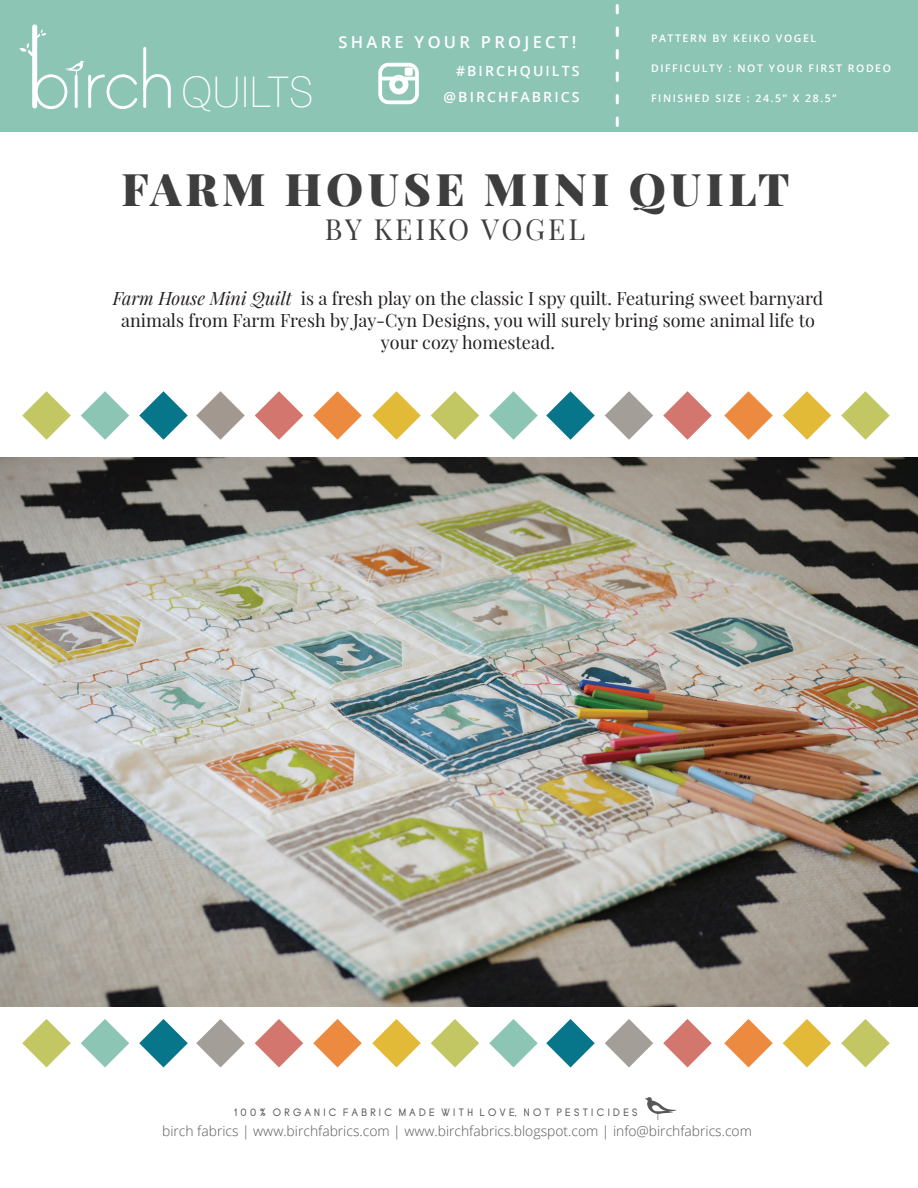
<style>
.page{position:relative;width:918px;height:1188px;background:#fff}
.page>*{position:absolute;margin:0;border:0;box-sizing:border-box;transform-origin:0 0}
.t1{font:900 45px "Playfair Display";letter-spacing:.1em;color:#3e3e3f}
.t2{font:condensed 42.3px "Lane";color:#fff}
.t3{font:28.5px "Playfair Display";letter-spacing:.1em;color:#3e3e3f}
.t4{font:18px/21.6px "Playfair Display";color:#231f20;text-align:center}
.t5{font:600 16.5px "Open Sans";letter-spacing:.2em;color:#fff}
.t6{font:600 14.1px/25.5px "Open Sans";letter-spacing:.15em;color:#fff;text-align:right}
.t7{font:300 13.8px "Open Sans";color:#57585a}
.t8{font:600 10.5px "Open Sans";letter-spacing:.15em;color:#fff}
.t9{font:10.5px "Typo Grotesk";color:#57585a}
.s1{font-style:italic}
</style>
<div class="page">
<img style="left:0;top:457px;width:918px;height:549px">
<div style="left:0;top:0;width:918px;height:132px;background:#8dc5b5"></div>
<div style="left:32px;top:24px;width:5px;height:84px;background:#fff;border-radius:3px"></div>
<svg style="left:19px;top:29px;width:152px;height:80px"></svg>
<svg style="left:616px;top:5px;width:3px;height:122px"></svg>
<svg style="left:378px;top:63px;width:41px;height:41px"></svg>
<div style="left:405px;top:68px;width:8px;height:8px;background:#fff;border-radius:2px"></div>
<svg style="left:645px;top:1097px;width:32px;height:23px"></svg>
<svg style="left:22px;top:391px;width:49px;height:49px"></svg>
<svg style="left:81px;top:391px;width:48px;height:49px"></svg>
<svg style="left:139px;top:391px;width:49px;height:49px"></svg>
<svg style="left:196px;top:391px;width:49px;height:49px"></svg>
<svg style="left:255px;top:391px;width:48px;height:49px"></svg>
<svg style="left:313px;top:391px;width:49px;height:49px"></svg>
<svg style="left:372px;top:391px;width:49px;height:49px"></svg>
<svg style="left:431px;top:391px;width:48px;height:49px"></svg>
<svg style="left:489px;top:391px;width:49px;height:49px"></svg>
<svg style="left:546px;top:391px;width:49px;height:49px"></svg>
<svg style="left:605px;top:391px;width:48px;height:49px"></svg>
<svg style="left:663px;top:391px;width:49px;height:49px"></svg>
<svg style="left:724px;top:391px;width:49px;height:49px"></svg>
<svg style="left:783px;top:391px;width:48px;height:49px"></svg>
<svg style="left:841px;top:391px;width:49px;height:49px"></svg>
<svg style="left:22px;top:1019px;width:49px;height:48px"></svg>
<svg style="left:81px;top:1019px;width:48px;height:48px"></svg>
<svg style="left:139px;top:1019px;width:49px;height:48px"></svg>
<svg style="left:196px;top:1019px;width:49px;height:48px"></svg>
<svg style="left:255px;top:1019px;width:48px;height:48px"></svg>
<svg style="left:313px;top:1019px;width:49px;height:48px"></svg>
<svg style="left:372px;top:1019px;width:49px;height:48px"></svg>
<svg style="left:431px;top:1019px;width:48px;height:48px"></svg>
<svg style="left:489px;top:1019px;width:49px;height:48px"></svg>
<svg style="left:546px;top:1019px;width:49px;height:48px"></svg>
<svg style="left:605px;top:1019px;width:48px;height:48px"></svg>
<svg style="left:663px;top:1019px;width:49px;height:48px"></svg>
<svg style="left:724px;top:1019px;width:49px;height:48px"></svg>
<svg style="left:783px;top:1019px;width:48px;height:48px"></svg>
<svg style="left:841px;top:1019px;width:49px;height:48px"></svg>
<h2 class="t2" style="left:181px;top:67px;width:134px">QUILTS</h2>
<p class="t5" style="left:338px;top:31px;width:239px">SHARE YOUR PROJECT!</p>
<p class="t6" style="left:444px;top:58px;width:137px">#BIRCHQUILTS @BIRCHFABRICS</p>
<p class="t8" style="left:651px;top:31px;width:167px">PATTERN BY KEIKO VOGEL</p>
<p class="t8" style="left:651px;top:61px;width:241px">DIFFICULTY : NOT YOUR FIRST RODEO</p>
<p class="t8" style="left:651px;top:91px;width:187px">FINISHED SIZE : 24.5” X 28.5”</p>
<h1 class="t1" style="left:121px;top:160px;width:670px">FARM HOUSE MINI QUILT</h1>
<h3 class="t3" style="left:325px;top:212px;width:262px">BY KEIKO VOGEL</h3>
<p class="t4" style="left:113px;top:288px;width:712px"><span class="s1">Farm House Mini Quilt</span> is a fresh play on the classic I spy quilt. Featuring sweet barnyard animals from Farm Fresh by Jay-Cyn Designs, you will surely bring some animal life to your cozy homestead.</p>
<p class="t9" style="left:234px;top:1107px;width:405px">1 0 0 % O R G A N I C F A B R I C M A D E W I T H L O V E, N O T P E S T I C I D E S</p>
<p class="t7" style="left:162px;top:1122px;width:591px">birch fabrics | www.birchfabrics.com | www.birchfabrics.blogspot.com | info@birchfabrics.com</p>
</div>
